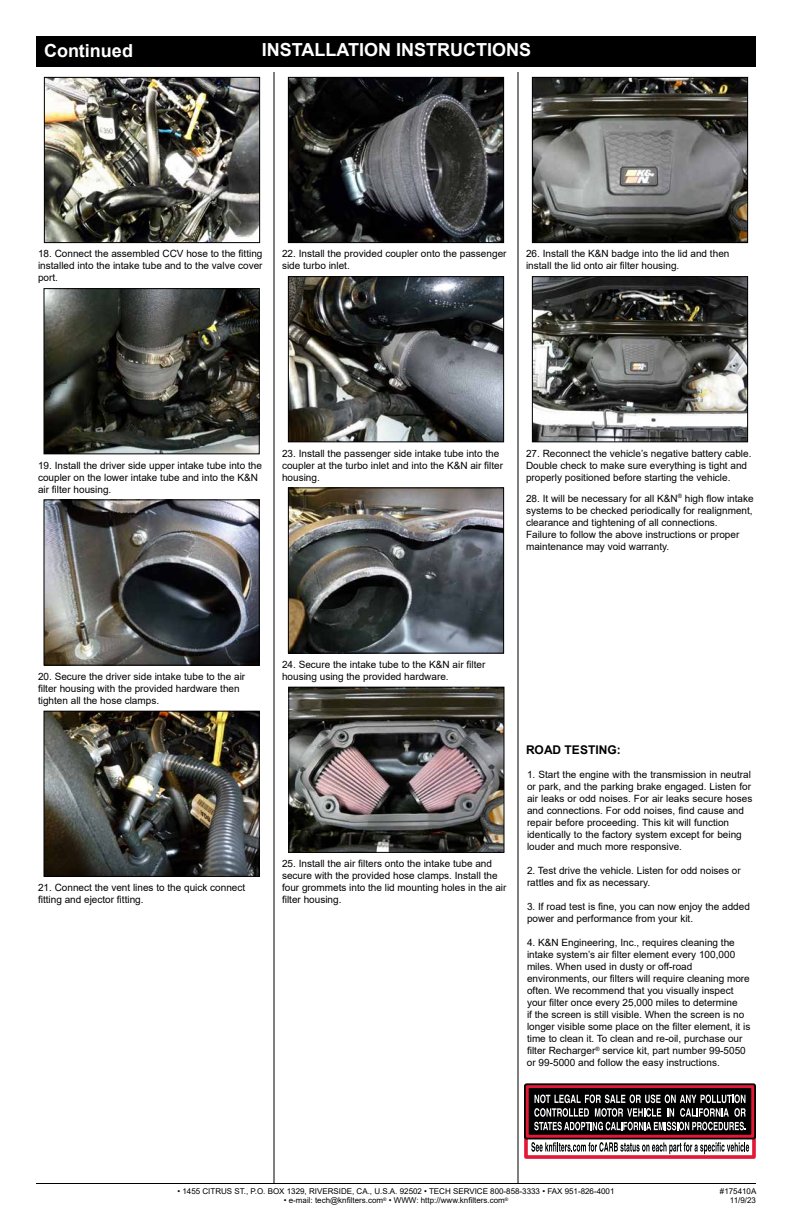
<style>
.page{position:relative;width:792px;height:1224px;background:#fff}
.page>*{position:absolute;margin:0;border:0;box-sizing:border-box;transform-origin:0 0}
.t1{font:700 18px "Arial";color:#fff}
.t2{font:700 12px "Arial";color:#000}
.t3{font:10px/12px "Arial";color:#000}
.t4{font:8px/9.6px "Arial";color:#000;text-align:right}
</style>
<div class="page">
<div style="left:36px;top:36px;width:720px;height:31px;background:#000"></div>
<hr style="left:36px;top:1183px;width:720px;height:1px;background:#000">
<hr style="left:274px;top:72px;width:1px;height:1112px;background:#000">
<hr style="left:518px;top:72px;width:1px;height:1111px;background:#000">
<div style="left:526px;top:1132px;width:228px;height:25px;background:linear-gradient(to right,#fff,#fff)"></div>
<div style="left:524px;top:1130px;width:232px;height:29px;border:4px solid #e31837"></div>
<div style="left:526px;top:1086px;width:228px;height:51px;background:#000"></div>
<div style="left:524px;top:1083px;width:232px;height:56px;border:5px solid #000"></div>
<div style="left:526px;top:1085px;width:228px;height:53px;border:3px solid #e31837"></div>
<svg style="left:531px;top:1142px;width:218px;height:12px"></svg>
<svg style="left:534px;top:1095px;width:212px;height:35px"></svg>
<img style="left:46px;top:79px;width:212px;height:162px">
<div style="left:44px;top:77px;width:216px;height:166px;border:1px solid #000"></div>
<img style="left:46px;top:290px;width:212px;height:162px">
<div style="left:44px;top:288px;width:216px;height:166px;border:1px solid #000"></div>
<img style="left:46px;top:502px;width:212px;height:162px">
<div style="left:44px;top:500px;width:216px;height:166px;border:1px solid #000"></div>
<img style="left:46px;top:713px;width:212px;height:162px">
<div style="left:44px;top:711px;width:216px;height:166px;border:1px solid #000"></div>
<img style="left:290px;top:79px;width:212px;height:162px">
<div style="left:288px;top:77px;width:216px;height:166px;border:1px solid #000"></div>
<img style="left:290px;top:278px;width:212px;height:162px">
<div style="left:288px;top:276px;width:216px;height:166px;border:1px solid #000"></div>
<img style="left:290px;top:490px;width:212px;height:162px">
<div style="left:288px;top:488px;width:216px;height:166px;border:1px solid #000"></div>
<img style="left:290px;top:689px;width:212px;height:162px">
<div style="left:288px;top:687px;width:216px;height:166px;border:1px solid #000"></div>
<img style="left:534px;top:79px;width:212px;height:162px">
<div style="left:532px;top:77px;width:216px;height:166px;border:1px solid #000"></div>
<img style="left:534px;top:278px;width:212px;height:162px">
<div style="left:532px;top:276px;width:216px;height:166px;border:1px solid #000"></div>
<h1 class="t1" style="left:44px;top:38px;width:90px">Continued</h1>
<h1 class="t1" style="left:262px;top:37px;width:271px">INSTALLATION INSTRUCTIONS</h1>
<p class="t3" style="left:38px;top:248px;width:226px;text-align:justify">18. Connect the assembled CCV hose to the fitting installed into the intake tube and to the valve cover port.</p>
<p class="t3" style="left:282px;top:248px;width:226px">22. Install the provided coupler onto the passenger side turbo inlet.</p>
<p class="t3" style="left:526px;top:248px;width:205px">26. Install the K&amp;N badge into the lid and then install the lid onto air filter housing.</p>
<p class="t3" style="left:38px;top:459px;width:226px">19. Install the driver side upper intake tube into the coupler on the lower intake tube and into the K&amp;N air filter housing.</p>
<p class="t3" style="left:282px;top:447px;width:223px">23. Install the passenger side intake tube into the coupler at the turbo inlet and into the K&amp;N air filter housing.</p>
<p class="t3" style="left:526px;top:447px;width:227px">27. Reconnect the vehicle’s negative battery cable.<br>Double check to make sure everything is tight and properly positioned before starting the vehicle.</p>
<p class="t3" style="left:526px;top:492px;width:229px">28. It will be necessary for all K&amp;N<sup>®</sup> high flow intake systems to be checked periodically for realignment, clearance and tightening of all connections.<br>Failure to follow the above instructions or proper maintenance may void warranty.</p>
<p class="t3" style="left:38px;top:670px;width:209px">20. Secure the driver side intake tube to the air filter housing with the provided hardware then tighten all the hose clamps.</p>
<p class="t3" style="left:38px;top:881px;width:209px">21. Connect the vent lines to the quick connect fitting and ejector fitting.</p>
<p class="t3" style="left:282px;top:658px;width:205px">24. Secure the intake tube to the K&amp;N air filter housing using the provided hardware.</p>
<p class="t3" style="left:282px;top:857px;width:226px">25. Install the air filters onto the intake tube and secure with the provided hose clamps. Install the four grommets into the lid mounting holes in the air filter housing.</p>
<p class="t2" style="left:526px;top:741px;width:96px">ROAD TESTING:</p>
<p class="t3" style="left:527px;top:769px;width:227px">1. Start the engine with the transmission in neutral or park, and the parking brake engaged. Listen for air leaks or odd noises. For air leaks secure hoses and connections. For odd noises, find cause and repair before proceeding. This kit will function identically to the factory system except for being louder and much more responsive.</p>
<p class="t3" style="left:527px;top:865px;width:215px">2. Test drive the vehicle. Listen for odd noises or rattles and fix as necessary.</p>
<p class="t3" style="left:527px;top:901px;width:224px">3. If road test is fine, you can now enjoy the added power and performance from your kit.</p>
<p class="t3" style="left:527px;top:937px;width:225px">4. K&amp;N Engineering, Inc., requires cleaning the intake system’s air filter element every 100,000 miles. When used in dusty or off-road environments, our filters will require cleaning more often. We recommend that you visually inspect your filter once every 25,000 miles to determine<br>if the screen is still visible. When the screen is no longer visible some place on the filter element, it is time to clean it. To clean and re-oil, purchase our filter Recharger<sup>®</sup> service kit, part number 99-5050 or 99-5000 and follow the easy instructions.</p>
<p class="t4" style="left:177px;top:1186px;width:439px">• 1455 CITRUS ST., P.O. BOX 1329, RIVERSIDE, CA., U.S.A. 92502 • TECH SERVICE 800-858-3333 • FAX 951-826-4001</p>
<p class="t4" style="left:284px;top:1196px;width:226px">• e-mail: tech@knfilters.com<sup>®</sup> • WWW: http://www.knfilters.com<sup>®</sup></p>
<p class="t4" style="left:720px;top:1186px;width:38px">#175410A<br>11/9/23</p>
</div>
